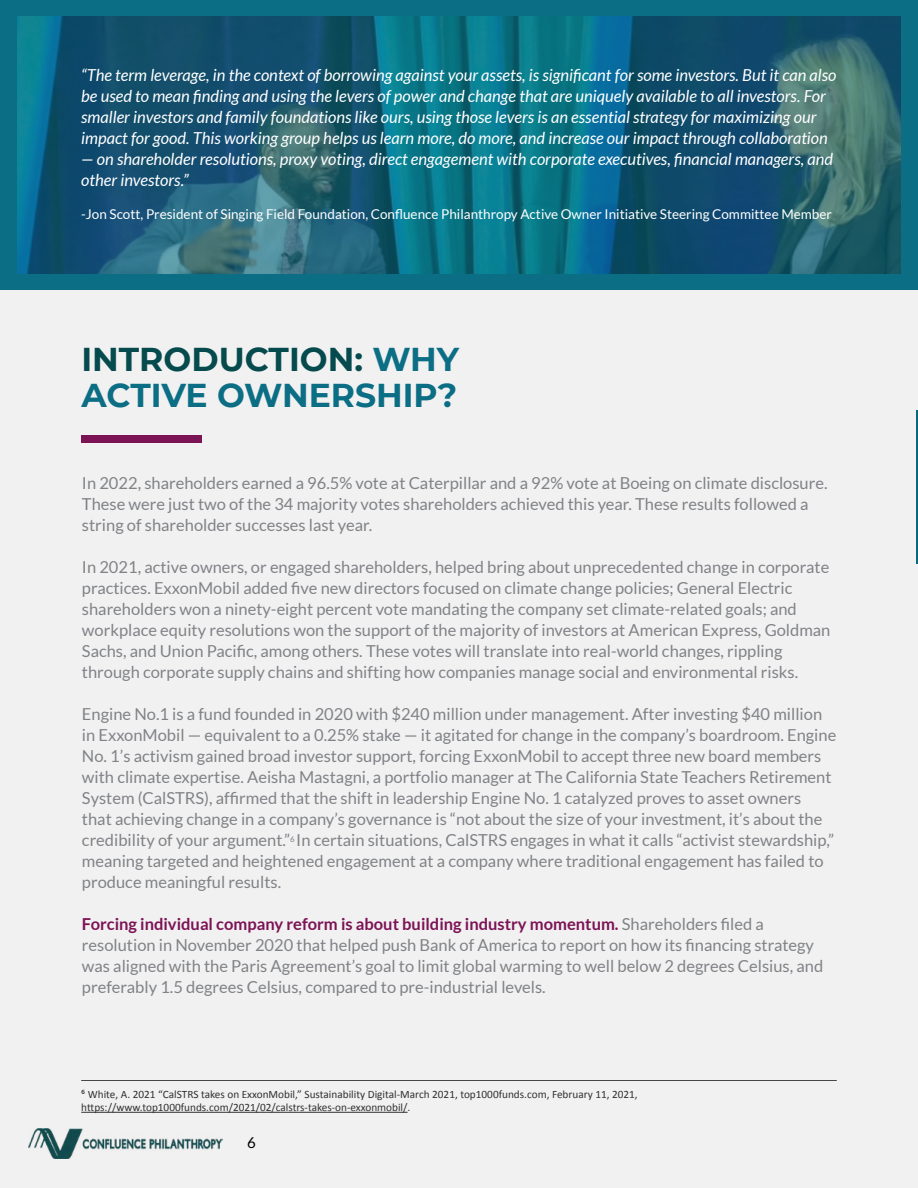
<style>
.page{position:relative;width:918px;height:1188px;background:#f1f1f2}
.page>*{position:absolute;margin:0;border:0;box-sizing:border-box;transform-origin:0 0}
.t1{font:700 33px/36px "Montserrat";color:#0b6e84}
.t2{font:16.5px/21px "Lato";color:#808285}
.t3{font:italic 16.5px/21px "Lato";color:#fff}
.t4{font:15px "Lato";color:#000}
.t5{font:13.5px "Lato";color:#fff}
.t6{font:11.25px/13.5px "Calibri";color:#000}
.s1{color:#054a4d}
.s2{font-weight:700;color:#7c1354}
</style>
<div class="page">
<img style="left:29px;top:1128px;width:194px;height:30px">
<div style="left:81px;top:436px;width:121px;height:7px;background:#7c1354"></div>
<hr style="left:81px;top:1112px;width:327px;height:1px;background:#000">
<hr style="left:81px;top:1080px;width:756px;height:1px;background:#000">
<hr style="left:916px;top:410px;width:2px;height:153px;background:#0a677d">
<div style="left:0;top:0;width:918px;height:290px;background:#0b6e84"></div>
<img style="left:17px;top:17px;width:883px;height:256px">
<p class="t3" style="left:81px;top:65px;width:757px">“The term leverage, in the context of borrowing against your assets, is significant for some investors. But it can also be used to mean finding and using the levers of power and change that are uniquely available to all investors. For smaller investors and family foundations like ours, using those levers is an essential strategy for maximizing our impact for good. This working group helps us learn more, do more, and increase our impact through collaboration</p>
<p class="t3" style="left:81px;top:149px;width:753px">— on shareholder resolutions, proxy voting, direct engagement with corporate executives, financial managers, and other investors.”</p>
<p class="t5" style="left:81px;top:206px;width:752px">-Jon Scott, President of Singing Field Foundation, Confluence Philanthropy Active Owner Initiative Steering Committee Member</p>
<h1 class="t1" style="left:81px;top:340px;width:379px"><span class="s1">INTRODUCTION:</span> WHY<br>ACTIVE OWNERSHIP?</h1>
<p class="t2" style="left:82px;top:473px;width:747px">In 2022, shareholders earned a 96.5% vote at Caterpillar and a 92% vote at Boeing on climate disclosure.<br>These were just two of the 34 majority votes shareholders achieved this year. These results followed a string of shareholder successes last year.</p>
<p class="t2" style="left:82px;top:557px;width:750px">In 2021, active owners, or engaged shareholders, helped bring about unprecedented change in corporate practices. ExxonMobil added five new directors focused on climate change policies; General Electric shareholders won a ninety-eight percent vote mandating the company set climate-related goals; and workplace equity resolutions won the support of the majority of investors at American Express, Goldman Sachs, and Union Pacific, among others. These votes will translate into real-world changes, rippling through corporate supply chains and shifting how companies manage social and environmental risks.</p>
<p class="t2" style="left:82px;top:704px;width:756px">Engine No.1 is a fund founded in 2020 with $240 million under management. After investing $40 million in ExxonMobil — equivalent to a 0.25% stake — it agitated for change in the company’s boardroom. Engine No. 1’s activism gained broad investor support, forcing ExxonMobil to accept three new board members with climate expertise. Aeisha Mastagni, a portfolio manager at The California State Teachers Retirement System (CalSTRS), affirmed that the shift in leadership Engine No. 1 catalyzed proves to asset owners<br>that achieving change in a company’s governance is “not about the size of your investment, it’s about the credibility of your argument.”<sup>6</sup> In certain situations, CalSTRS engages in what it calls “activist stewardship,” meaning targeted and heightened engagement at a company where traditional engagement has failed to produce meaningful results.</p>
<p class="t2" style="left:82px;top:914px;width:743px"><span class="s2">Forcing individual company reform is about building industry momentum.</span> Shareholders filed a resolution in November 2020 that helped push Bank of America to report on how its financing strategy was aligned with the Paris Agreement’s goal to limit global warming to well below 2 degrees Celsius, and preferably 1.5 degrees Celsius, compared to pre-industrial levels.</p>
<p class="t6" style="left:81px;top:1086px;width:558px">⁶ White, A. 2021 “CalSTRS takes on ExxonMobil,” Sustainability Digital-March 2021, top1000funds.com, February 11, 2021, https://www.top1000funds.com/2021/02/calstrs-takes-on-exxonmobil/.</p>
<p class="t4" style="left:247px;top:1134px;width:10px">6</p>
</div>
